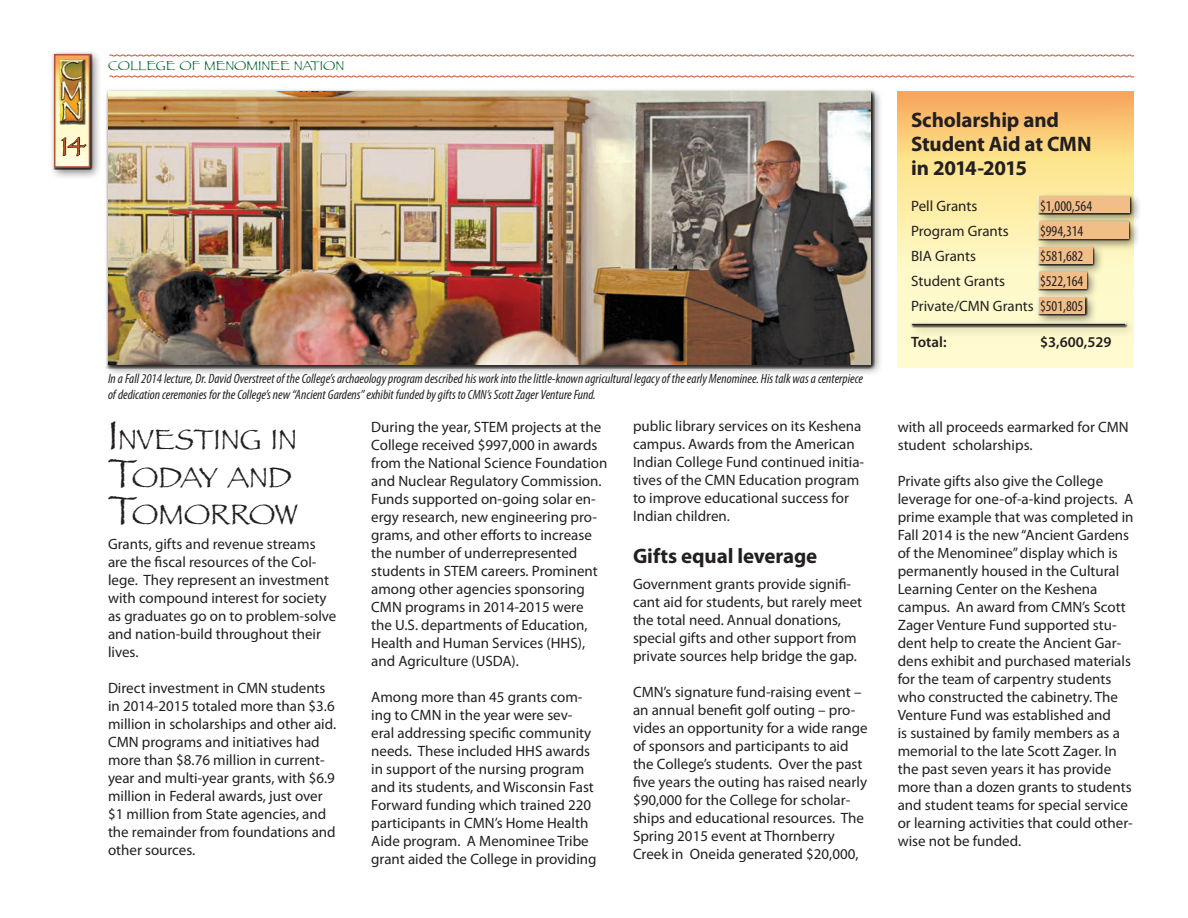
<style>
.page{position:relative;width:1188px;height:918px;background:#fff}
.page>*{position:absolute;margin:0;border:0;box-sizing:border-box;transform-origin:0 0}
.head_new{font:29.4px/37.5px "Papyrus";letter-spacing:-.01em;color:#231f20}
.text_bold{font:27px "Papyrus";color:#b85530}
.subhead{font:700 21px/24px "Myriad Pro";letter-spacing:-.005em;color:#231f20}
.text{font:15px/18px "Myriad Pro";color:#231f20}
.text-2{font:condensed 15px "Myriad Pro";color:#231f20}
.text-3{font:600 15px "Myriad Pro";color:#231f20}
.t1{font:italic condensed 13.5px/16.2px "Myriad Pro";color:#231f20}
.t2{font:13.5px "Papyrus";color:#006224}
.s1{font-size:42px}
.s2{font-stretch:condensed}
</style>
<div class="page">
<div style="left:50px;top:50px;width:53px;height:130px;background:#231f20;opacity:.55"></div>
<div style="left:52px;top:52px;width:41px;height:118px;background:#231f20;opacity:.75"></div>
<svg style="left:57px;top:57px;width:30px;height:108px"></svg>
<div style="left:54px;top:54px;width:36px;height:114px;border:2px solid #b85530"></div>
<div style="left:59px;top:60px;width:27px;height:65px;background:#231f20;opacity:.75"></div>
<div style="left:58px;top:58px;width:27px;height:66px;background:#f6a65d"></div>
<div style="left:58px;top:59px;width:28px;height:65px;background:#231f20;opacity:.75"></div>
<svg style="left:109px;top:54px;width:1026px;height:3px"></svg>
<svg style="left:109px;top:75px;width:1026px;height:3px"></svg>
<svg style="left:61px;top:134px;width:26px;height:23px"></svg>
<svg style="left:898px;top:92px;width:236px;height:275px;background:#fce4a2"></svg>
<div style="left:104px;top:87px;width:779px;height:290px;background:#231f20;opacity:.55"></div>
<div style="left:105px;top:88px;width:770px;height:281px;background:#231f20;opacity:.75"></div>
<img style="left:108px;top:92px;width:763px;height:272px">
<div style="left:1035px;top:192px;width:107px;height:33px;background:#231f20;opacity:.55"></div>
<div style="left:1037px;top:195px;width:95px;height:20px;background:#f8eaa7"></div>
<div style="left:1037px;top:195px;width:94px;height:19px;background:#fff;opacity:.75"></div>
<div style="left:1038px;top:195px;width:94px;height:20px;background:#231f20;opacity:.75"></div>
<div style="left:1039px;top:197px;width:91px;height:16px;background:#f2be87"></div>
<div style="left:1035px;top:218px;width:105px;height:33px;background:#231f20;opacity:.55"></div>
<div style="left:1037px;top:220px;width:94px;height:20px;background:#231f20;opacity:.55"></div>
<div style="left:1037px;top:221px;width:93px;height:19px;background:#fff;opacity:.75"></div>
<div style="left:1038px;top:221px;width:93px;height:20px;background:#231f20;opacity:.75"></div>
<div style="left:1039px;top:222px;width:90px;height:16px;background:#f2be87"></div>
<div style="left:1035px;top:243px;width:70px;height:33px;background:#231f20;opacity:.55"></div>
<div style="left:1037px;top:246px;width:57px;height:20px;background:#f4eebf"></div>
<div style="left:1037px;top:246px;width:57px;height:19px;background:#fff;opacity:.75"></div>
<div style="left:1038px;top:246px;width:57px;height:20px;background:#231f20;opacity:.75"></div>
<div style="left:1039px;top:248px;width:54px;height:16px;background:#f2be87"></div>
<div style="left:1035px;top:268px;width:64px;height:33px;background:#231f20;opacity:.55"></div>
<div style="left:1037px;top:270px;width:51px;height:20px;background:#231f20;opacity:.55"></div>
<div style="left:1037px;top:271px;width:51px;height:18px;background:#f7f3d5"></div>
<div style="left:1038px;top:271px;width:51px;height:20px;background:#231f20;opacity:.75"></div>
<div style="left:1039px;top:272px;width:48px;height:16px;background:#f2be87"></div>
<div style="left:1035px;top:293px;width:62px;height:33px;background:#231f20;opacity:.55"></div>
<div style="left:1037px;top:296px;width:49px;height:19px;background:#f6f4d6"></div>
<div style="left:1038px;top:296px;width:50px;height:20px;background:#231f20;opacity:.75"></div>
<div style="left:1039px;top:298px;width:46px;height:16px;background:#f2be87"></div>
<div style="left:909px;top:319px;width:227px;height:18px;background:#f3efc4"></div>
<hr style="left:911px;top:322px;width:216px;height:4px;background:#f1eecc">
<div style="left:911px;top:323px;width:217px;height:5px;background:#231f20;opacity:.75"></div>
<hr style="left:912px;top:324px;width:213px;height:1px;background:#231f20">
<p class="t2" style="left:108px;top:57px;width:238px">COLLEGE OF MENOMINEE NATION</p>
<p class="text_bold" style="left:61px;top:130px;width:26px">14</p>
<p class="t1" style="left:108px;top:370px;width:757px">In a Fall 2014 lecture, Dr. David Overstreet of the College’s archaeology program described his work into the little-known agricultural legacy of the early Menominee. His talk was a centerpiece of dedication ceremonies for the College’s new “Ancient Gardens” exhibit funded by gifts to CMN’s Scott Zager Venture Fund.</p>
<p class="head_new" style="left:108px;top:420px;width:191px"><span class="s1">I</span> NVESTING IN<br><span class="s1">T</span>ODAY AND<br><span class="s1">T</span>OMORROW</p>
<p class="text" style="left:108px;top:535px;width:230px">Grants, gifts and revenue streams are the fiscal resources of the Col&shy;lege. They represent an investment with compound interest for society as graduates go on to problem-solve and nation-build throughout their lives.</p>
<p class="text" style="left:108px;top:679px;width:230px">Direct investment in CMN students in 2014-2015 totaled more than $3.6 million in scholarships and other aid.<br>CMN programs and initiatives had more than $8.76 million in current&shy;year and multi-year grants, with $6.9 million in Federal awards, just over $1 million from State agencies, and the remainder from foundations and other sources.</p>
<p class="text" style="left:371px;top:417px;width:238px">During the year, STEM projects at the College received $997,000 in awards from the National Science Foundation and Nuclear Regulatory Commission.<br>Funds supported on-going solar en&shy;ergy research, new engineering pro&shy;grams, and other efforts to increase the number of underrepresented students in STEM careers. Prominent among other agencies sponsoring CMN programs in 2014-2015 were the U.S. departments of Education, Health and Human Services (HHS), and Agriculture (USDA).</p>
<p class="text" style="left:371px;top:687px;width:227px">Among more than 45 grants com&shy;ing to CMN in the year were sev&shy;eral addressing specific community needs. These included HHS awards in support of the nursing program and its students, and Wisconsin Fast Forward funding which trained 220 participants in CMN’s Home Health Aide program. A Menominee Tribe grant aided the College in providing</p>
<p class="text" style="left:633px;top:417px;width:233px">public library services on its Keshena campus. Awards from the American Indian College Fund continued initia&shy;tives of the CMN Education program to improve educational success for Indian children.</p>
<p class="subhead" style="left:633px;top:544px;width:186px">Gifts equal leverage</p>
<p class="text" style="left:633px;top:574px;width:231px">Government grants provide signifi&shy;cant aid for students, but rarely meet the total need. Annual donations, special gifts and other support from private sources help bridge the gap.</p>
<p class="text" style="left:633px;top:682px;width:236px">CMN’s signature fund-raising event – an annual benefit golf outing – pro&shy;vides an opportunity for a wide range of sponsors and participants to aid the College’s students. Over the past five years the outing has raised nearly $90,000 for the College for scholar&shy;ships and educational resources. The Spring 2015 event at Thornberry Creek in Oneida generated $20,000,</p>
<p class="subhead" style="left:911px;top:107px;width:182px">Scholarship and<br>Student Aid at CMN in 2014-2015</p>
<p class="text" style="left:911px;top:196px;width:68px">Pell Grants</p>
<p class="text-2" style="left:1040px;top:197px;width:54px">$1,000,564</p>
<p class="text" style="left:911px;top:222px;width:99px">Program Grants</p>
<p class="text-2" style="left:1040px;top:222px;width:45px">$994,314</p>
<p class="text" style="left:911px;top:247px;width:66px">BIA Grants</p>
<p class="text-2" style="left:1040px;top:247px;width:45px">$581,682</p>
<p class="text" style="left:911px;top:272px;width:95px">Student Grants</p>
<p class="text-2" style="left:1040px;top:272px;width:45px">$522,164</p>
<p class="text" style="left:911px;top:297px;width:174px">Private/CMN Grants <span class="s2">$501,805</span></p>
<p class="text-3" style="left:911px;top:333px;width:37px">Total:</p>
<p class="text-3" style="left:1040px;top:333px;width:73px">$3,600,529</p>
<p class="text" style="left:898px;top:418px;width:233px">with all proceeds earmarked for CMN student scholarships.</p>
<p class="text" style="left:898px;top:472px;width:237px">Private gifts also give the College leverage for one-of-a-kind projects. A prime example that was completed in Fall 2014 is the new “Ancient Gardens of the Menominee” display which is permanently housed in the Cultural Learning Center on the Keshena campus. An award from CMN’s Scott Zager Venture Fund supported stu&shy;dent help to create the Ancient Gar&shy;dens exhibit and purchased materials for the team of carpentry students who constructed the cabinetry. The Venture Fund was established and<br>is sustained by family members as a memorial to the late Scott Zager. In the past seven years it has provide more than a dozen grants to students and student teams for special service or learning activities that could other&shy;wise not be funded.</p>
</div>
